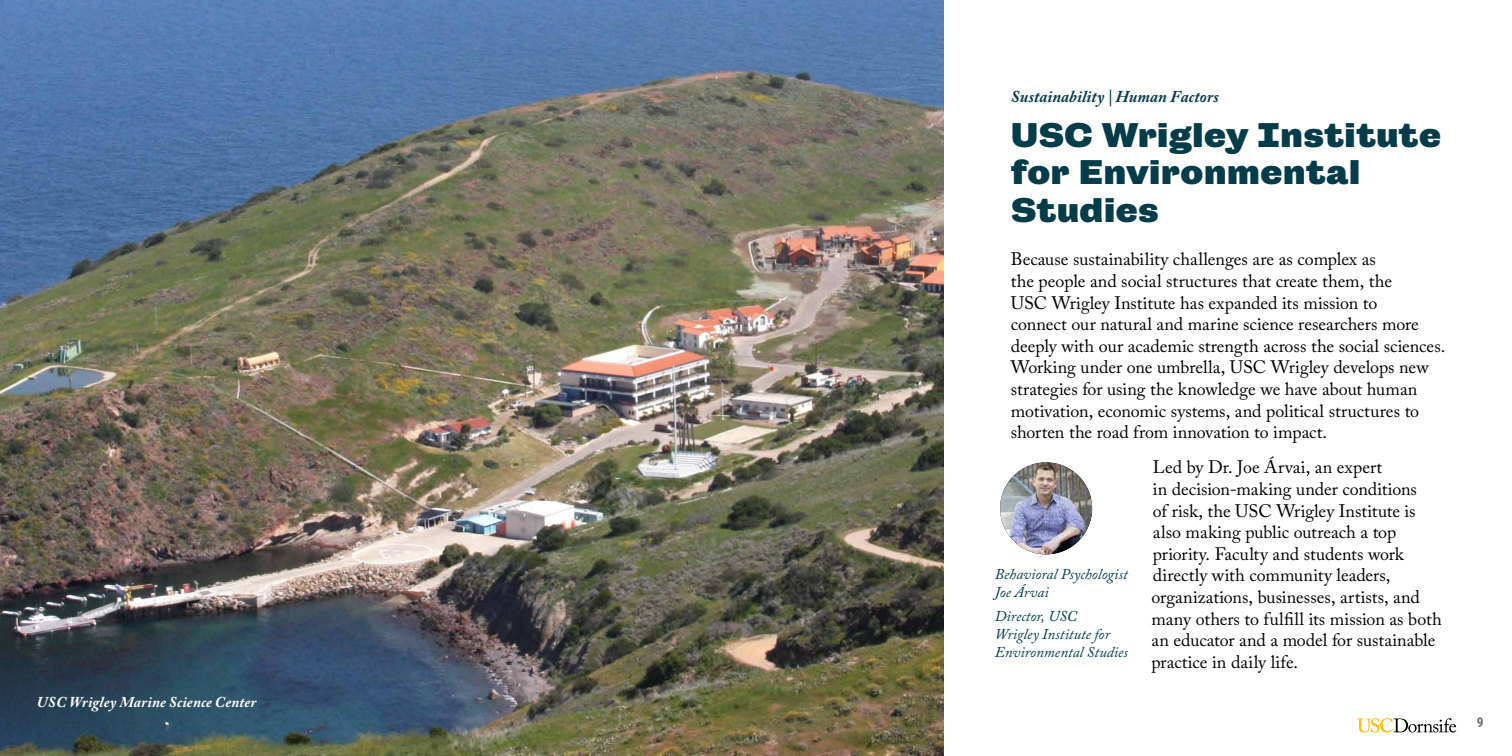
<style>
.page{position:relative;width:1512px;height:756px;background:#fff}
.page>*{position:absolute;margin:0;border:0;box-sizing:border-box;transform-origin:0 0}
.t1{font:900 34.05px/38px "Campaign";color:#053c4a}
.t2{font:18px/21.6px "Adobe Caslon Pro";color:#000}
.t3{font:italic 700 16.5px "Adobe Caslon Pro";letter-spacing:.005em;color:#053c4a}
.t4{font:italic 15px/18px "Adobe Caslon Pro";letter-spacing:.005em;color:#023d4b}
.t5{font:italic 700 15px "Adobe Caslon Pro";letter-spacing:.01em;color:#fff}
.t6{font:700 13.5px "Roboto Condensed";color:#6d6e71}
</style>
<div class="page">
<svg style="left:1357px;top:718px;width:99px;height:15px"></svg>
<img style="left:0;top:0;width:944px;height:756px">
<img style="left:1000px;top:462px;width:92px;height:92px;border-radius:46px">
<p class="t5" style="left:37px;top:693px;width:221px">USC Wrigley Marine Science Center</p>
<p class="t3" style="left:1011px;top:86px;width:209px">Sustainability | Human Factors</p>
<h1 class="t1" style="left:1011px;top:116px;width:432px">USC Wrigley Institute for Environmental<br>Studies</h1>
<p class="t2" style="left:1011px;top:248px;width:436px">Because sustainability challenges are as complex as<br>the people and social structures that create them, the<br>USC Wrigley Institute has expanded its mission to<br>connect our natural and marine science researchers more deeply with our academic strength across the social sciences.<br>Working under one umbrella, USC Wrigley develops new strategies for using the knowledge we have about human motivation, economic systems, and political structures to shorten the road from innovation to impact.</p>
<p class="t2" style="left:1152px;top:456px;width:292px">Led by Dr. Joe Árvai, an expert<br>in decision-making under conditions<br>of risk, the USC Wrigley Institute is also making public outreach a top priority. Faculty and students work directly with community leaders, organizations, businesses, artists, and many others to fulfill its mission as both an educator and a model for sustainable practice in daily life.</p>
<p class="t4" style="left:995px;top:565px;width:135px">Behavioral Psychologist<br>Joe Árvai</p>
<p class="t4" style="left:995px;top:607px;width:135px">Director, USC<br>Wrigley Institute for<br>Environmental Studies</p>
<p class="t6" style="left:1477px;top:713px;width:8px">9</p>
</div>
